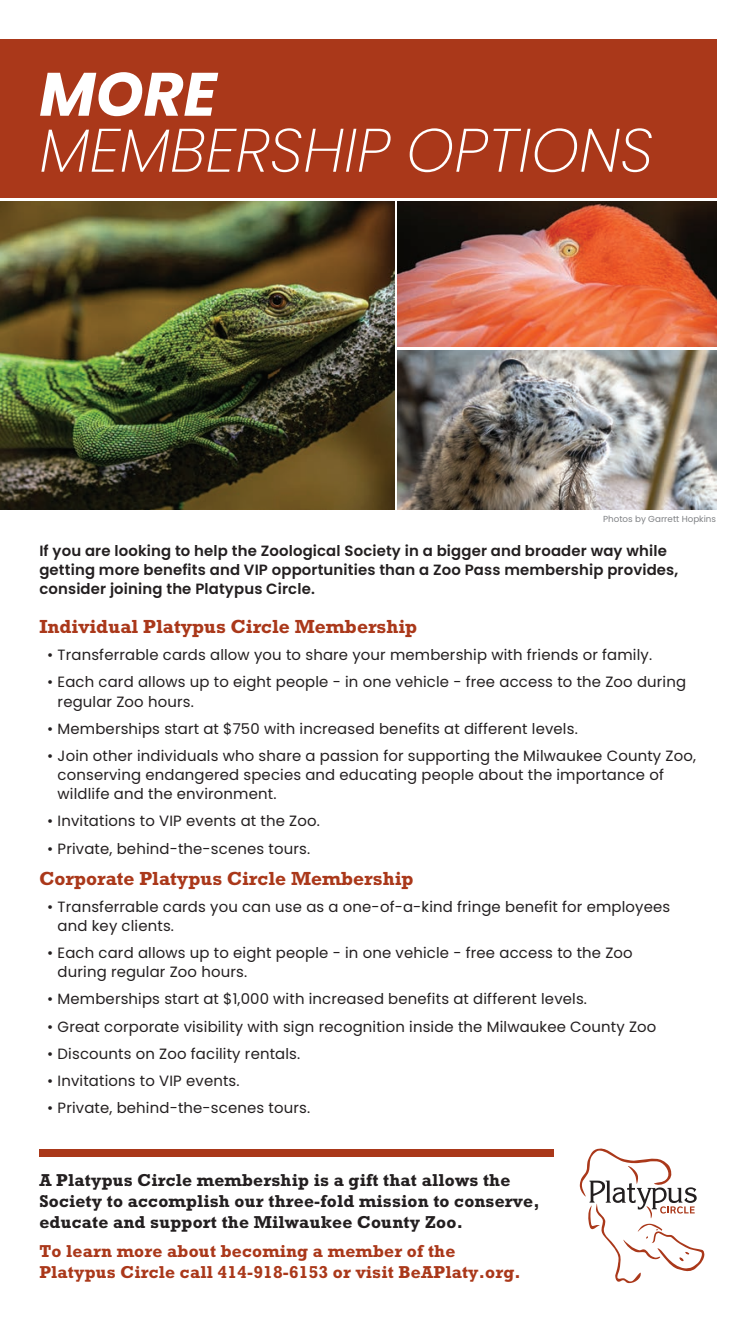
<style>
.page{position:relative;width:756px;height:1323px;background:#fff}
.page>*{position:absolute;margin:0;border:0;box-sizing:border-box;transform-origin:0 0}
.t1{font:italic 200 61.25px/56px "Poppins";color:#fff}
.event{font:700 19.25px "Rockwell Std";color:#aa381a}
.Bold_at_end_of_artic{font:700 17.5px/21px "Rockwell Std";letter-spacing:.01em;color:#231f20}
.Bold_at_end_of_artic-2{font:700 17.5px/21px "Rockwell Std";letter-spacing:.01em;color:#aa381a}
.body{font:14.88px/19.2px "Poppins";letter-spacing:.01em;color:#231f20}
.body-2{font:600 14.88px/19.2px "Poppins";letter-spacing:.01em;color:#231f20}
.photo_credit{font:8.75px "Poppins";color:#808285}
.s1{font-weight:700}
</style>
<div class="page">
<div style="left:0;top:39px;width:717px;height:159px;background:#aa381a"></div>
<img style="left:0;top:201px;width:394px;height:308px">
<svg style="left:580px;top:1149px;width:124px;height:135px"></svg>
<div style="left:39px;top:1149px;width:515px;height:7px;background:#aa381a"></div>
<img style="left:398px;top:201px;width:319px;height:146px">
<img style="left:398px;top:350px;width:319px;height:159px">
<p class="t1" style="left:39px;top:67px;width:616px"><span class="s1">MORE<br></span>MEMBERSHIP OPTIONS</p>
<p class="photo_credit" style="left:603px;top:514px;width:114px">Photos by Garrett Hopkins</p>
<p class="body-2" style="left:39px;top:541px;width:641px">If you are looking to help the Zoological Society in a bigger and broader way while getting more benefits and VIP opportunities than a Zoo Pass membership provides, consider joining the Platypus Circle.</p>
<p class="event" style="left:39px;top:615px;width:379px">Individual Platypus Circle Membership</p>
<p class="body" style="left:47px;top:645px;width:606px">• Transferrable cards allow you to share your membership with friends or family.</p>
<p class="body" style="left:58px;top:673px;width:630px;text-indent:-10px">• Each card allows up to eight people - in one vehicle - free access to the Zoo during regular Zoo hours.</p>
<p class="body" style="left:47px;top:719px;width:532px">• Memberships start at $750 with increased benefits at different levels.</p>
<p class="body" style="left:58px;top:746px;width:640px;text-indent:-10px">• Join other individuals who share a passion for supporting the Milwaukee County Zoo, conserving endangered species and educating people about the importance of wildlife and the environment.</p>
<p class="body" style="left:47px;top:812px;width:274px">• Invitations to VIP events at the Zoo.</p>
<p class="body" style="left:47px;top:839px;width:264px">• Private, behind-the-scenes tours.</p>
<p class="event" style="left:39px;top:867px;width:376px">Corporate Platypus Circle Membership</p>
<p class="body" style="left:58px;top:897px;width:614px;text-indent:-10px">• Transferrable cards you can use as a one-of-a-kind fringe benefit for employees and key clients.</p>
<p class="body" style="left:58px;top:943px;width:577px;text-indent:-10px">• Each card allows up to eight people - in one vehicle - free access to the Zoo during regular Zoo hours.</p>
<p class="body" style="left:47px;top:990px;width:541px">• Memberships start at $1,000 with increased benefits at different levels.</p>
<p class="body" style="left:47px;top:1017px;width:611px">• Great corporate visibility with sign recognition inside the Milwaukee County Zoo</p>
<p class="body" style="left:47px;top:1044px;width:255px">• Discounts on Zoo facility rentals.</p>
<p class="body" style="left:47px;top:1071px;width:194px">• Invitations to VIP events.</p>
<p class="body" style="left:47px;top:1098px;width:264px">• Private, behind-the-scenes tours.</p>
<p class="Bold_at_end_of_artic" style="left:39px;top:1169px;width:502px">A Platypus Circle membership is a gift that allows the<br>Society to accomplish our three-fold mission to conserve, educate and support the Milwaukee County Zoo.</p>
<p class="Bold_at_end_of_artic-2" style="left:39px;top:1240px;width:483px">To learn more about becoming a member of the<br>Platypus Circle call 414-918-6153 or visit BeAPlaty.org.</p>
</div>
